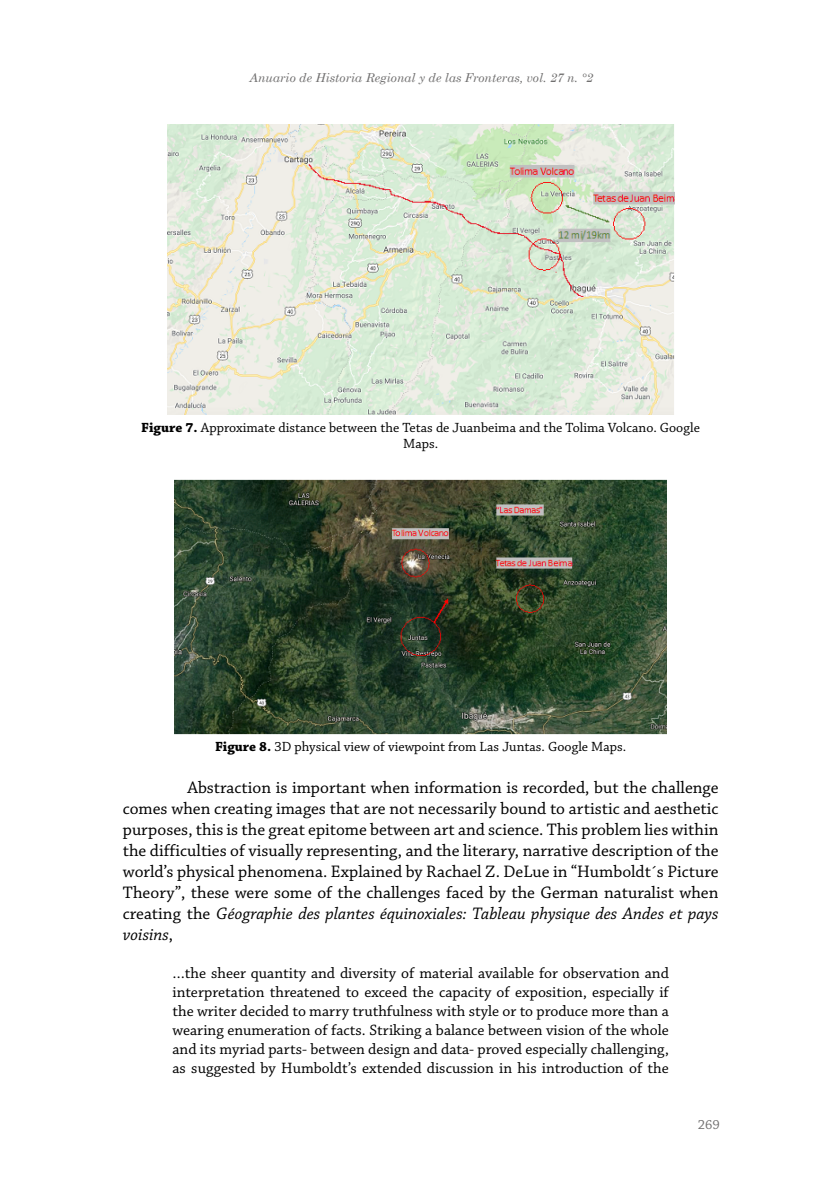
<style>
.page{position:relative;width:819px;height:1191px;background:#fff}
.page>*{position:absolute;margin:0;border:0;box-sizing:border-box;transform-origin:0 0}
.t1{font:17.5px/21px "Chaparral Pro";color:#000;text-align:justify}
.t2{font:15.75px/18.9px "Chaparral Pro";color:#000;text-align:justify}
.t3{font:14px/16.8px "Chaparral Pro";color:#000;text-align:center}
.t4{font:14px "Chaparral Pro";color:#706f6f}
.t5{font:italic 12.25px "Century Schoolbook";color:#706f6f}
.s1{font-weight:700}
.s2{font-style:italic}
</style>
<div class="page">
<img style="left:167px;top:124px;width:507px;height:291px">
<img style="left:174px;top:479px;width:492px;height:255px">
<p class="t5" style="left:249px;top:69px;width:345px">Anuario de Historia Regional y de las Fronteras, vol. 27 n. °2</p>
<p class="t3" style="left:141px;top:419px;width:560px"><span class="s1">Figure 7.</span> Approximate distance between the Tetas de Juanbeima and the Tolima Volcano. Google<br>Maps.</p>
<p class="t3" style="left:215px;top:739px;width:412px"><span class="s1">Figure 8.</span> 3D physical view of viewpoint from Las Juntas. Google Maps.</p>
<p class="t1" style="left:123px;top:778px;width:597px;text-indent:64px">Abstraction is important when information is recorded, but the challenge comes when creating images that are not necessarily bound to artistic and aesthetic purposes, this is the great epitome between art and science. This problem lies within the difficulties of visually representing, and the literary, narrative description of the world’s physical phenomena. Explained by Rachael Z. DeLue in “Humboldt´s Picture Theory”, these were some of the challenges faced by the German naturalist when creating the <span class="s2">Géographie des plantes équinoxiales: Tableau physique des Andes et pays voisins</span>,</p>
<p class="t2" style="left:172px;top:964px;width:498px">…the sheer quantity and diversity of material available for observation and interpretation threatened to exceed the capacity of exposition, especially if the writer decided to marry truthfulness with style or to produce more than a wearing enumeration of facts. Striking a balance between vision of the whole and its myriad parts- between design and data- proved especially challenging, as suggested by Humboldt’s extended discussion in his introduction of the</p>
<p class="t4" style="left:697px;top:1117px;width:24px">269</p>
</div>
